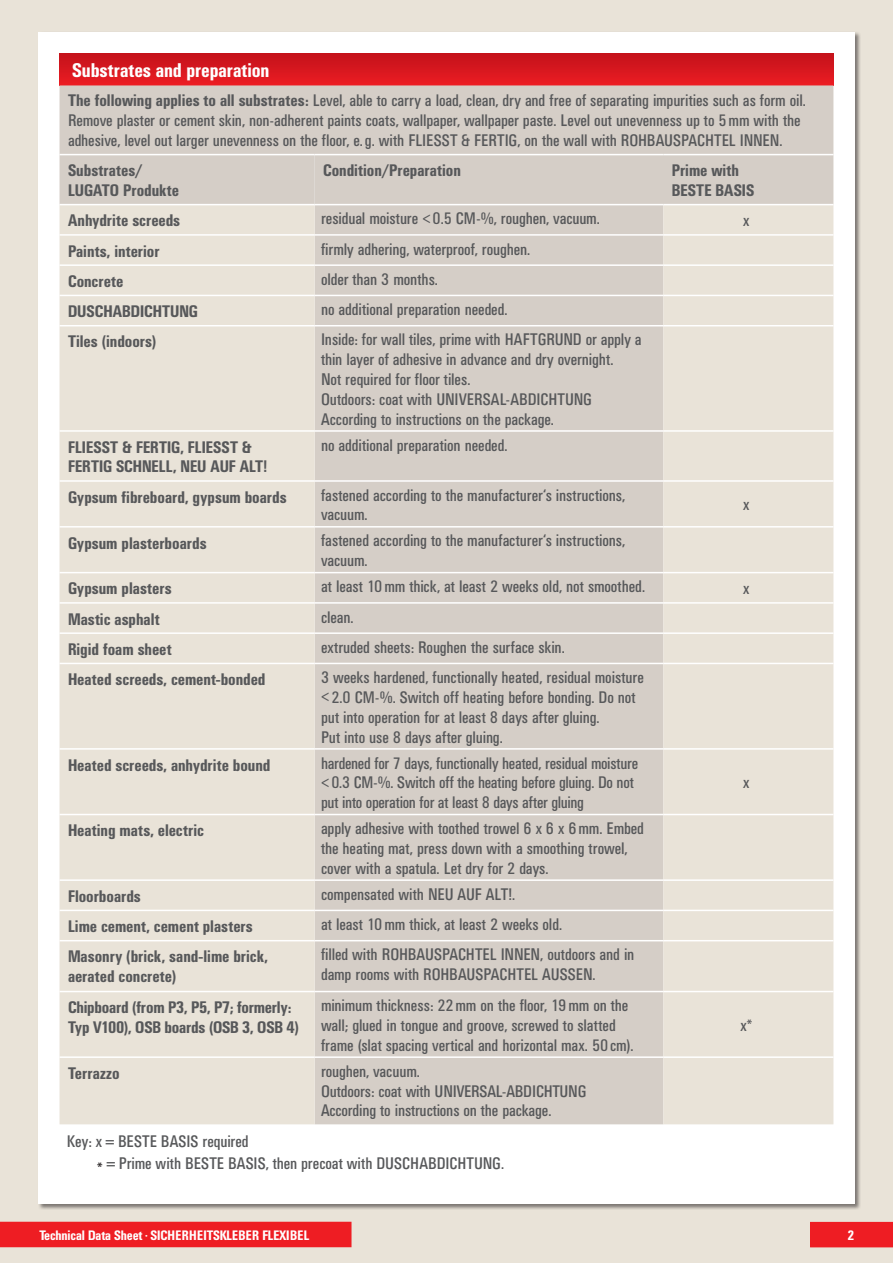
<style>
.page{position:relative;width:893px;height:1263px;background:#e9e3d8}
.page>*{position:absolute;margin:0;border:0;box-sizing:border-box;transform-origin:0 0}
.t1{font:500 condensed 19.5px "UN11";letter-spacing:.01em;color:#fff}
.t2{font:condensed 16.5px/19.8px "UN11";color:#57585a}
.t3{font:500 condensed 16.5px/19.8px "UN11";letter-spacing:.01em;color:#57585a}
.t4{font:500 condensed 13.5px "UN11";color:#fff}
.s1{font-weight:500}
.s2{font-family:"Univers"}
.s3{color:#231f20}
</style>
<div class="page">
<div style="left:38px;top:32px;width:817px;height:1171px;background:#fff"></div>
<div style="left:810px;top:1222px;width:83px;height:25px;background:#ee1d23"></div>
<div style="left:0;top:1222px;width:351px;height:25px;background:#ee1d23"></div>
<svg style="left:60px;top:54px;width:773px;height:31px;background:#d7171e"></svg>
<div style="left:60px;top:85px;width:773px;height:119px;background:#d5cec7"></div>
<div style="left:315px;top:155px;width:518px;height:969px;background:#d5cec7"></div>
<div style="left:60px;top:205px;width:255px;height:919px;background:#e9e3d8"></div>
<div style="left:663px;top:205px;width:170px;height:919px;background:#e9e3d8"></div>
<hr style="left:60px;top:154px;width:255px;height:1px;background:#fff">
<hr style="left:315px;top:154px;width:348px;height:1px;background:#fff">
<hr style="left:663px;top:154px;width:170px;height:1px;background:#fff">
<hr style="left:315px;top:204px;width:348px;height:1px;background:#fff">
<hr style="left:663px;top:204px;width:170px;height:1px;background:#fff">
<hr style="left:60px;top:234px;width:255px;height:2px;background:#fff">
<hr style="left:315px;top:234px;width:348px;height:2px;background:#fff">
<hr style="left:663px;top:234px;width:170px;height:2px;background:#fff">
<hr style="left:60px;top:264px;width:255px;height:2px;background:#fff">
<hr style="left:315px;top:264px;width:348px;height:2px;background:#fff">
<hr style="left:663px;top:264px;width:170px;height:2px;background:#fff">
<hr style="left:60px;top:295px;width:255px;height:1px;background:#fff">
<hr style="left:315px;top:295px;width:348px;height:1px;background:#fff">
<hr style="left:663px;top:295px;width:170px;height:1px;background:#fff">
<hr style="left:60px;top:325px;width:255px;height:1px;background:#fff">
<hr style="left:315px;top:325px;width:348px;height:1px;background:#fff">
<hr style="left:663px;top:325px;width:170px;height:1px;background:#fff">
<hr style="left:60px;top:430px;width:255px;height:2px;background:#fff">
<hr style="left:315px;top:430px;width:348px;height:2px;background:#fff">
<hr style="left:663px;top:430px;width:170px;height:2px;background:#fff">
<hr style="left:60px;top:480px;width:255px;height:2px;background:#fff">
<hr style="left:315px;top:480px;width:348px;height:2px;background:#fff">
<hr style="left:663px;top:480px;width:170px;height:2px;background:#fff">
<hr style="left:60px;top:526px;width:255px;height:1px;background:#fff">
<hr style="left:315px;top:526px;width:348px;height:1px;background:#fff">
<hr style="left:663px;top:526px;width:170px;height:1px;background:#fff">
<hr style="left:60px;top:572px;width:255px;height:1px;background:#fff">
<hr style="left:315px;top:572px;width:348px;height:1px;background:#fff">
<hr style="left:663px;top:572px;width:170px;height:1px;background:#fff">
<hr style="left:60px;top:602px;width:255px;height:2px;background:#fff">
<hr style="left:315px;top:602px;width:348px;height:2px;background:#fff">
<hr style="left:663px;top:602px;width:170px;height:2px;background:#fff">
<hr style="left:60px;top:632px;width:255px;height:2px;background:#fff">
<hr style="left:315px;top:632px;width:348px;height:2px;background:#fff">
<hr style="left:663px;top:632px;width:170px;height:2px;background:#fff">
<hr style="left:60px;top:663px;width:255px;height:1px;background:#fff">
<hr style="left:315px;top:663px;width:348px;height:1px;background:#fff">
<hr style="left:663px;top:663px;width:170px;height:1px;background:#fff">
<hr style="left:60px;top:748px;width:255px;height:2px;background:#fff">
<hr style="left:315px;top:748px;width:348px;height:2px;background:#fff">
<hr style="left:663px;top:748px;width:170px;height:2px;background:#fff">
<hr style="left:60px;top:814px;width:255px;height:1px;background:#fff">
<hr style="left:315px;top:814px;width:348px;height:1px;background:#fff">
<hr style="left:663px;top:814px;width:170px;height:1px;background:#fff">
<hr style="left:60px;top:879px;width:255px;height:2px;background:#fff">
<hr style="left:315px;top:879px;width:348px;height:2px;background:#fff">
<hr style="left:663px;top:879px;width:170px;height:2px;background:#fff">
<hr style="left:60px;top:910px;width:255px;height:1px;background:#fff">
<hr style="left:315px;top:910px;width:348px;height:1px;background:#fff">
<hr style="left:663px;top:910px;width:170px;height:1px;background:#fff">
<hr style="left:60px;top:940px;width:255px;height:1px;background:#fff">
<hr style="left:315px;top:940px;width:348px;height:1px;background:#fff">
<hr style="left:663px;top:940px;width:170px;height:1px;background:#fff">
<hr style="left:60px;top:991px;width:255px;height:1px;background:#fff">
<hr style="left:315px;top:991px;width:348px;height:1px;background:#fff">
<hr style="left:663px;top:991px;width:170px;height:1px;background:#fff">
<hr style="left:60px;top:1056px;width:255px;height:2px;background:#fff">
<hr style="left:315px;top:1056px;width:348px;height:2px;background:#fff">
<hr style="left:663px;top:1056px;width:170px;height:2px;background:#fff">
<p class="t1" style="left:72px;top:59px;width:198px">Substrates and preparation</p>
<p class="t2" style="left:68px;top:91px;width:739px"><span class="s1">The following applies to all substrates:</span> Level, able to carry a load, clean, dry and free of separating impurities such as form oil.<br>Remove plaster or cement skin, non-adherent paints coats, wallpaper, wallpaper paste. Level out unevenness up to 5mm with the adhesive, level out larger unevenness on the floor, e. g. with FLIESST &amp; FERTIG, on the wall with ROHBAUSPACHTEL INNEN.</p>
<p class="t3" style="left:68px;top:160px;width:112px">Substrates/<br>LUGATO Produkte</p>
<p class="t3" style="left:323px;top:160px;width:139px">Condition/Preparation</p>
<p class="t3" style="left:672px;top:160px;width:84px">Prime with<br>BESTE BASIS</p>
<p class="t3" style="left:68px;top:210px;width:113px">Anhydrite screeds</p>
<p class="t2" style="left:321px;top:209px;width:280px">residual moisture <span class="s2">&lt;</span>0.5 CM-%, roughen, vacuum.</p>
<p class="t2" style="left:743px;top:211px;width:8px">x</p>
<p class="t3" style="left:68px;top:241px;width:93px">Paints, interior</p>
<p class="t2" style="left:321px;top:239px;width:211px">firmly adhering, waterproof, roughen.</p>
<p class="t3" style="left:68px;top:271px;width:57px">Concrete</p>
<p class="t2" style="left:321px;top:269px;width:118px">older than 3 months.</p>
<p class="t3" style="left:68px;top:301px;width:131px">DUSCHABDICHTUNG</p>
<p class="t2" style="left:321px;top:299px;width:188px">no additional preparation needed.</p>
<p class="t3" style="left:68px;top:332px;width:90px">Tiles (indoors)</p>
<p class="t2" style="left:321px;top:330px;width:322px">Inside: for wall tiles, prime with HAFTGRUND or apply a thin layer of adhesive in advance and dry overnight.<br>Not required for floor tiles.<br>Outdoors: coat with UNIVERSAL-ABDICHTUNG According to instructions on the package.</p>
<p class="t3" style="left:68px;top:437px;width:201px">FLIESST &amp; FERTIG, FLIESST &amp;<br>FERTIG SCHNELL, NEU AUF ALT!</p>
<p class="t2" style="left:321px;top:435px;width:188px">no additional preparation needed.</p>
<p class="t3" style="left:68px;top:487px;width:220px">Gypsum fibreboard, gypsum boards</p>
<p class="t2" style="left:321px;top:485px;width:305px">fastened according to the manufacturer‘s instructions, vacuum.</p>
<p class="t2" style="left:743px;top:494px;width:8px">x</p>
<p class="t3" style="left:68px;top:533px;width:140px">Gypsum plasterboards</p>
<p class="t2" style="left:321px;top:531px;width:305px">fastened according to the manufacturer‘s instructions, vacuum.</p>
<p class="t3" style="left:68px;top:578px;width:105px">Gypsum plasters</p>
<p class="t2" style="left:321px;top:576px;width:325px">at least 10mm thick, at least 2 weeks old, not smoothed.</p>
<p class="t2" style="left:743px;top:579px;width:8px">x</p>
<p class="t3" style="left:68px;top:609px;width:93px">Mastic asphalt</p>
<p class="t2" style="left:321px;top:607px;width:34px">clean.</p>
<p class="t3" style="left:68px;top:639px;width:105px">Rigid foam sheet</p>
<p class="t2" style="left:321px;top:637px;width:245px">extruded sheets: Roughen the surface skin.</p>
<p class="t3" style="left:68px;top:669px;width:199px">Heated screeds, cement-bonded</p>
<p class="t2" style="left:321px;top:667px;width:324px">3 weeks hardened, functionally heated, residual moisture <span class="s2">&lt;</span>2.0 CM-%. Switch off heating before bonding. Do not put into operation for at least 8 days after gluing.<br>Put into use 8 days after gluing.</p>
<p class="t3" style="left:68px;top:755px;width:204px">Heated screeds, anhydrite bound</p>
<p class="t2" style="left:321px;top:753px;width:318px">hardened for 7 days, functionally heated, residual moisture <span class="s2">&lt;</span>0.3 CM-%. Switch off the heating before gluing. Do not put into operation for at least 8 days after gluing</p>
<p class="t2" style="left:743px;top:772px;width:8px">x</p>
<p class="t3" style="left:68px;top:820px;width:137px">Heating mats, electric</p>
<p class="t2" style="left:321px;top:818px;width:324px">apply adhesive with toothed trowel 6 x 6 x 6mm. Embed the heating mat, press down with a smoothing trowel, cover with a spatula. Let dry for 2 days.</p>
<p class="t3" style="left:68px;top:886px;width:74px">Floorboards</p>
<p class="t2" style="left:321px;top:884px;width:196px">compensated with NEU AUF ALT!.</p>
<p class="t3" style="left:68px;top:916px;width:186px">Lime cement, cement plasters</p>
<p class="t2" style="left:321px;top:914px;width:243px">at least 10mm thick, at least 2 weeks old.</p>
<p class="t3" style="left:68px;top:946px;width:201px">Masonry (brick, sand-lime brick, aerated concrete)</p>
<p class="t2" style="left:321px;top:944px;width:315px">filled with ROHBAUSPACHTEL INNEN, outdoors and in damp rooms with ROHBAUSPACHTEL AUSSEN.</p>
<p class="t3" style="left:68px;top:997px;width:232px">Chipboard (from P3, P5, P7; formerly:<br>Typ V100), OSB boards (OSB 3, OSB 4)</p>
<p class="t2" style="left:321px;top:995px;width:314px">minimum thickness: 22mm on the floor, 19mm on the wall; glued in tongue and groove, screwed to slatted frame (slat spacing vertical and horizontal max. 50 cm).</p>
<p class="t3" style="left:68px;top:1063px;width:53px">Terrazzo</p>
<p class="t2" style="left:321px;top:1061px;width:267px">roughen, vacuum.<br>Outdoors: coat with UNIVERSAL-ABDICHTUNG<br>According to instructions on the package.</p>
<p class="t2" style="left:97px;top:1130px;width:408px;line-height:22.5px;text-indent:-30px">Key: x = BESTE BASIS required<br><span class="s3">*</span> = Prime with BESTE BASIS, then precoat with DUSCHABDICHTUNG.</p>
<p class="t2" style="left:740px;top:1015px;width:13px">x*</p>
<p class="t4" style="left:39px;top:1227px;width:272px">Technical Data Sheet <sup>•</sup> SICHERHEITSKLEBER FLEXIBEL</p>
<p class="t4" style="left:847px;top:1227px;width:8px">2</p>
</div>
